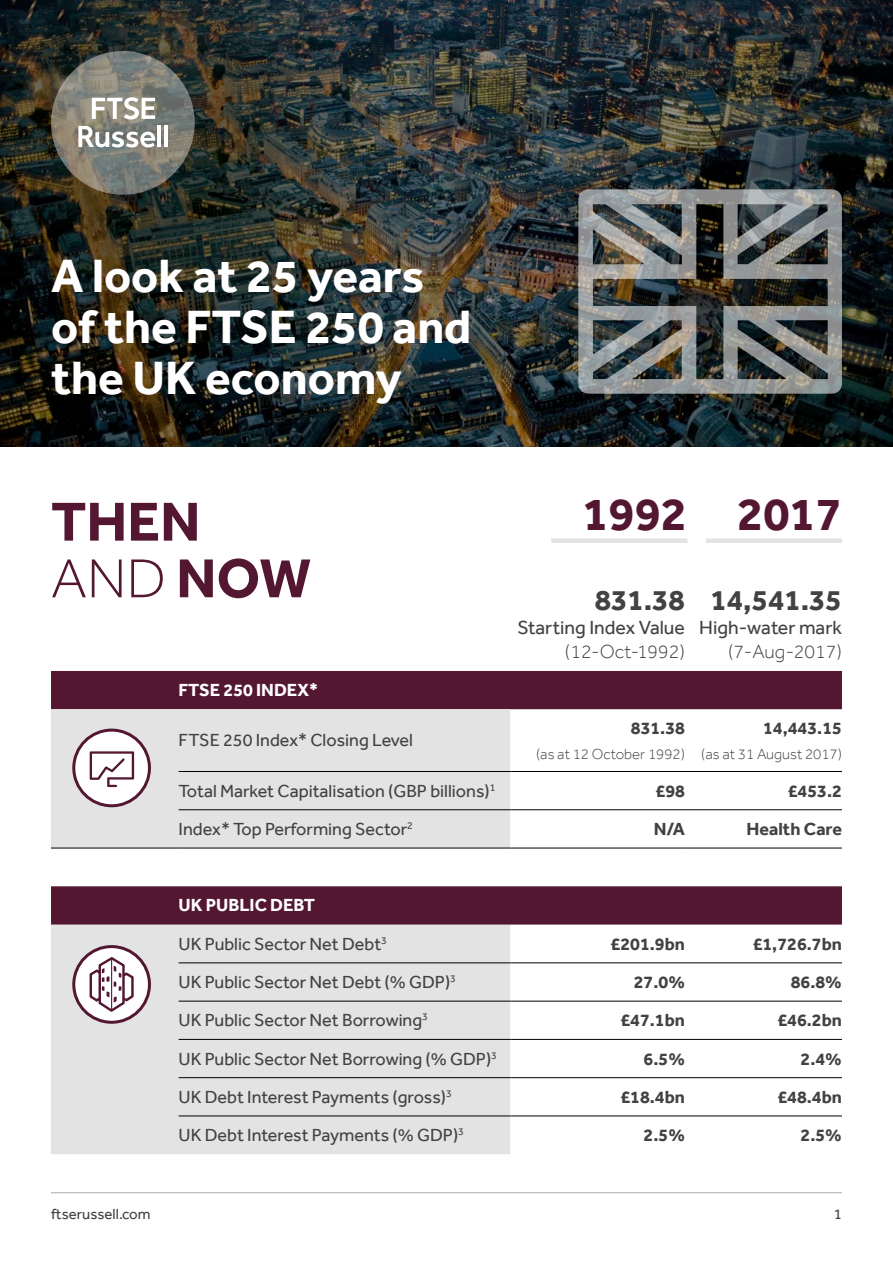
<style>
.page{position:relative;width:893px;height:1263px;background:#fff}
.page>*{position:absolute;margin:0;border:0;box-sizing:border-box;transform-origin:0 0}
.t1{font:700 56.7px/56.7px "Effra";color:#531732}
.t2{font:700 48px/51px "Effra";color:#fff}
.t3{font:700 48px "Effra";color:#531732}
.t4{font:700 30px "Effra";color:#424241}
.t5{font:19.5px "Effra";color:#424241}
.t6{font:300 19.5px "Effra";color:#424241}
.t7{font:18px/38.2px "Effra";color:#424241}
.t8{font:700 18px "Effra";color:#424241}
.t9{font:700 18px "Effra";color:#fff}
.t10{font:300 15px "Effra";color:#424241}
.t11{font:15px "Effra";color:#424241}
.s1{font-weight:300}
.s2{font-weight:700;color:#fff}
</style>
<div class="page">
<hr style="left:51px;top:1192px;width:791px;height:1px;background:#aaa">
<img style="left:0;top:0;width:893px;height:446px">
<div style="left:51px;top:671px;width:791px;height:38px;background:#531732"></div>
<svg style="left:51px;top:709px;width:459px;height:445px;background:#e4e3e4"></svg>
<div style="left:51px;top:886px;width:791px;height:38px;background:#531732"></div>
<hr style="left:179px;top:771px;width:331px;height:1px;background:#000">
<hr style="left:510px;top:771px;width:175px;height:1px;background:#000">
<hr style="left:685px;top:771px;width:157px;height:1px;background:#000">
<hr style="left:179px;top:809px;width:331px;height:1px;background:#000">
<hr style="left:510px;top:809px;width:175px;height:1px;background:#000">
<hr style="left:685px;top:809px;width:157px;height:1px;background:#000">
<hr style="left:51px;top:848px;width:128px;height:1px;background:#000">
<hr style="left:179px;top:848px;width:331px;height:1px;background:#000">
<hr style="left:510px;top:848px;width:175px;height:1px;background:#000">
<hr style="left:685px;top:848px;width:157px;height:1px;background:#000">
<hr style="left:179px;top:962px;width:331px;height:1px;background:#000">
<hr style="left:510px;top:962px;width:175px;height:1px;background:#000">
<hr style="left:685px;top:962px;width:157px;height:1px;background:#000">
<hr style="left:179px;top:1001px;width:331px;height:1px;background:#000">
<hr style="left:510px;top:1001px;width:175px;height:1px;background:#000">
<hr style="left:685px;top:1001px;width:157px;height:1px;background:#000">
<hr style="left:179px;top:1039px;width:331px;height:1px;background:#000">
<hr style="left:510px;top:1039px;width:175px;height:1px;background:#000">
<hr style="left:685px;top:1039px;width:157px;height:1px;background:#000">
<hr style="left:179px;top:1077px;width:331px;height:1px;background:#000">
<hr style="left:510px;top:1077px;width:175px;height:1px;background:#000">
<hr style="left:685px;top:1077px;width:157px;height:1px;background:#000">
<hr style="left:179px;top:1116px;width:331px;height:1px;background:#000">
<hr style="left:510px;top:1116px;width:175px;height:1px;background:#000">
<hr style="left:685px;top:1116px;width:157px;height:1px;background:#000">
<div style="left:74px;top:730px;width:75px;height:76px;background:#fff;border-radius:50%"></div>
<div style="left:72px;top:729px;width:79px;height:78px;border:3px solid #531732;border-radius:50%"></div>
<svg style="left:90px;top:751px;width:44px;height:36px"></svg>
<svg style="left:74px;top:946px;width:75px;height:76px"></svg>
<div style="left:72px;top:945px;width:79px;height:79px;border:3px solid #531732;border-radius:50%"></div>
<svg style="left:90px;top:957px;width:44px;height:55px"></svg>
<div style="left:551px;top:538px;width:136px;height:5px;background:#e3e3e3"></div>
<div style="left:706px;top:538px;width:136px;height:5px;background:#e3e3e3"></div>
<svg style="left:51px;top:51px;width:144px;height:144px;background:#808077"></svg>
<hr style="left:157px;top:126px;width:4px;height:21px;background:#fff">
<hr style="left:164px;top:126px;width:4px;height:21px;background:#fff">
<svg style="left:78px;top:126px;width:77px;height:21px"></svg>
<svg style="left:92px;top:97px;width:63px;height:23px"></svg>
<img style="left:578px;top:189px;width:264px;height:205px">
<h2 class="t2" style="left:51px;top:250px;width:422px">A look at 25 years of the FTSE 250 and the UK economy</h2>
<h1 class="t1" style="left:51px;top:493px;width:262px">THEN<br><span class="s1">AND</span> NOW</h1>
<h2 class="t3" style="left:582px;top:485px;width:261px">1992 2017</h2>
<h3 class="t4" style="left:595px;top:582px;width:92px">831.38</h3>
<p class="t5" style="left:517px;top:616px;width:169px">Starting Index Value</p>
<p class="t6" style="left:565px;top:640px;width:122px">(12-Oct-1992)</p>
<h3 class="t4" style="left:710px;top:582px;width:133px">14,541.35</h3>
<p class="t5" style="left:699px;top:616px;width:144px">High-water mark</p>
<p class="t6" style="left:728px;top:640px;width:115px">(7-Aug-2017)</p>
<p class="t9" style="left:179px;top:679px;width:141px">FTSE 250 INDEX*</p>
<p class="t7" style="left:179px;top:721px;width:236px">FTSE 250 Index* Closing Level</p>
<p class="t8" style="left:631px;top:717px;width:56px">831.38</p>
<p class="t10" style="left:536px;top:745px;width:150px">(as at 12 October 1992)</p>
<p class="t8" style="left:763px;top:717px;width:80px">14,443.15</p>
<p class="t10" style="left:701px;top:745px;width:142px">(as at 31 August 2017)</p>
<p class="t7" style="left:179px;top:771px;width:318px">Total Market Capitalisation (GBP billions)<sup>1</sup></p>
<p class="t8" style="left:656px;top:780px;width:31px">£98</p>
<p class="t8" style="left:788px;top:780px;width:56px">£453.2</p>
<p class="t7" style="left:179px;top:809px;width:236px">Index* Top Performing Sector<sup>2</sup></p>
<p class="t8" style="left:654px;top:818px;width:33px">N/A</p>
<p class="t8" style="left:747px;top:818px;width:97px">Health Care</p>
<p class="t7" style="left:179px;top:886px;width:210px"><span class="s2">UK PUBLIC DEBT<br></span>UK Public Sector Net Debt<sup>3</sup></p>
<p class="t8" style="left:611px;top:933px;width:76px">£201.9bn</p>
<p class="t8" style="left:753px;top:933px;width:91px">£1,726.7bn</p>
<p class="t7" style="left:179px;top:963px;width:279px">UK Public Sector Net Debt (% GDP)<sup>3</sup></p>
<p class="t8" style="left:634px;top:971px;width:53px">27.0%</p>
<p class="t8" style="left:791px;top:971px;width:53px">86.8%</p>
<p class="t7" style="left:179px;top:1001px;width:251px">UK Public Sector Net Borrowing<sup>3</sup></p>
<p class="t8" style="left:620px;top:1009px;width:66px">£47.1bn</p>
<p class="t8" style="left:777px;top:1009px;width:66px">£46.2bn</p>
<p class="t7" style="left:179px;top:1039px;width:320px">UK Public Sector Net Borrowing (% GDP)<sup>3</sup></p>
<p class="t8" style="left:644px;top:1048px;width:43px">6.5%</p>
<p class="t8" style="left:801px;top:1048px;width:43px">2.4%</p>
<p class="t7" style="left:179px;top:1077px;width:275px">UK Debt Interest Payments (gross)<sup>3</sup></p>
<p class="t8" style="left:620px;top:1086px;width:66px">£18.4bn</p>
<p class="t8" style="left:777px;top:1086px;width:66px">£48.4bn</p>
<p class="t7" style="left:179px;top:1116px;width:287px">UK Debt Interest Payments (% GDP)<sup>3</sup></p>
<p class="t8" style="left:644px;top:1124px;width:43px">2.5%</p>
<p class="t8" style="left:801px;top:1124px;width:43px">2.5%</p>
<p class="t11" style="left:51px;top:1205px;width:101px">ftserussell.com</p>
<p class="t11" style="left:834px;top:1205px;width:10px">1</p>
</div>
